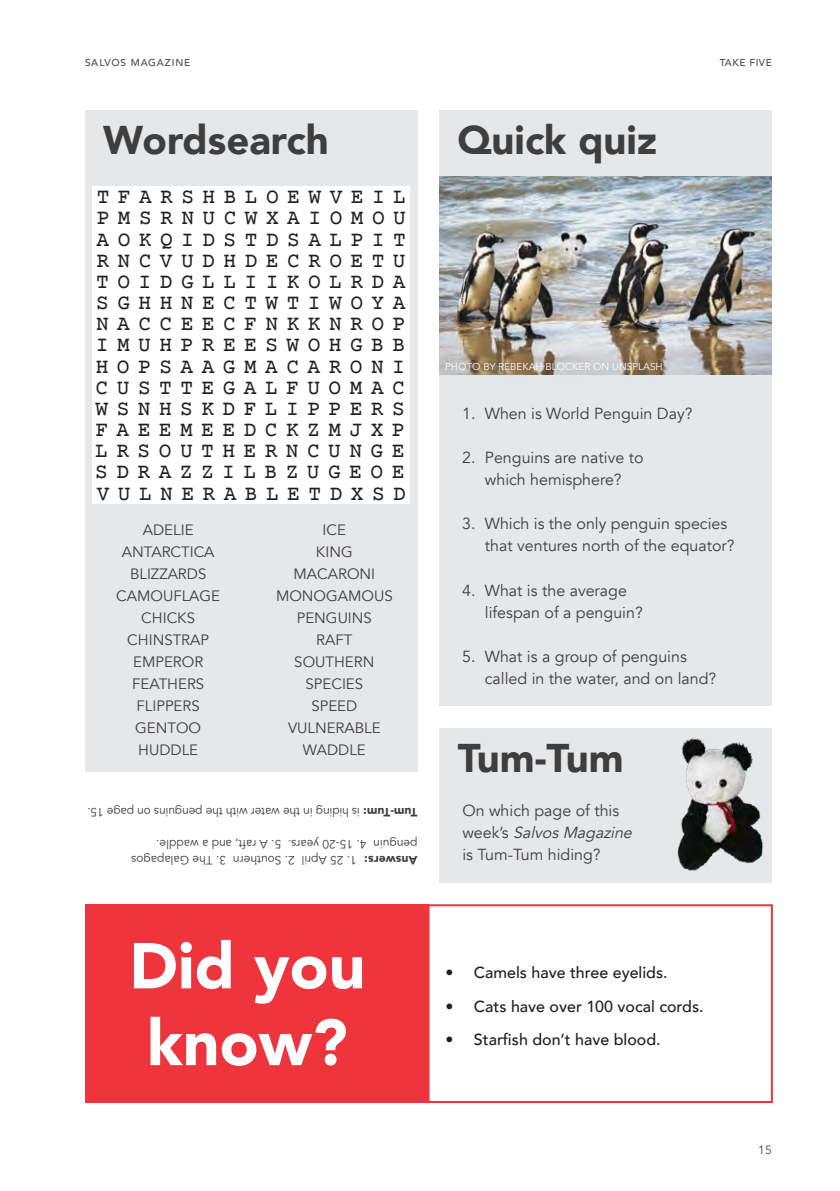
<style>
.page{position:relative;width:840px;height:1191px;background:#fff}
.page>*{position:absolute;margin:0;border:0;box-sizing:border-box;transform-origin:0 0}
.Trivia_Headings{font:900 64px/76.8px "Avenir";color:#fff}
.Trivia_Headings-2{font:900 40px "Avenir";color:#3e3e3f}
.t1{font:21.2px/21.2px "Courier Prime";letter-spacing:.395em;color:#231f20;text-align:justify}
.Body_-_Trivia_pag{font:16px/22px "Avenir";color:#3e3e3f}
.t2{font:500 16px "Avenir";color:#231f20}
.Body_-_Trivia_pag-2{font:15px/22px "Avenir";color:#3e3e3f;text-align:center}
.Quiz_Answers{font:12px/16px "Avenir";color:#3e3e3f}
.t3{font:12px "Avenir";color:#4b4c4d}
.Image_Credit{font:10px "Avenir";color:#fff}
.Page_name_-_Right{font:500 10px "Avenir";letter-spacing:.08em;color:#4b4c4d}
.Page_name_-_Right-2{font:500 10px "Avenir";letter-spacing:.06em;color:#4b4c4d}
.s1{font-weight:900}
.s2{font-style:italic}
</style>
<div class="page">
<div style="left:85px;top:904px;width:343px;height:199px;background:#ee343d"></div>
<div style="left:427px;top:904px;width:345px;height:199px;border:2px solid #ee343d"></div>
<div style="left:85px;top:110px;width:332px;height:662px;background:#e6e7e9"></div>
<div style="left:439px;top:110px;width:332px;height:596px;background:#e6e7e9"></div>
<div style="left:439px;top:728px;width:332px;height:154px;background:#e6e7e9"></div>
<img style="left:677px;top:739px;width:86px;height:132px">
<div style="left:92px;top:186px;width:318px;height:318px;background:#fff"></div>
<img style="left:439px;top:176px;width:332px;height:199px">
<div style="left:435px;top:351px;width:236px;height:29px;background:#231f20;opacity:.3"></div>
<p class="Page_name_-_Right" style="left:85px;top:54px;width:107px">SALVOS MAGAZINE</p>
<p class="Trivia_Headings-2" style="left:103px;top:106px;width:227px">Wordsearch</p>
<p class="Trivia_Headings-2" style="left:457px;top:106px;width:201px">Quick quiz</p>
<p class="Page_name_-_Right-2" style="left:719px;top:54px;width:54px">TAKE FIVE</p>
<p class="t1" style="left:95px;top:188px;width:312px">TFARSHBLOEWVEIL PMSRNUCWXAIOMOU AOKQIDSTDSALPIT RNCVUDHDECROETU TOIDGLLIIKOLRDA SGHHNECTWTIWOYA NACCEECFNKKNROP IMUHPREESWOHGBB HOPSAAGMACARONI CUSTTEGALFUOMAC WSNHSKDFLIPPERS FAEEMEEDCKZMJXP LRSOUTHERNCUNGE SDRAZZILBZUGEOE VULNERABLETDXSD</p>
<p class="Body_-_Trivia_pag-2" style="left:143px;top:519px;width:52px">ADELIE</p>
<p class="Body_-_Trivia_pag-2" style="left:122px;top:541px;width:94px">ANTARCTICA</p>
<p class="Body_-_Trivia_pag-2" style="left:130px;top:563px;width:78px">BLIZZARDS</p>
<p class="Body_-_Trivia_pag-2" style="left:116px;top:585px;width:105px">CAMOUFLAGE</p>
<p class="Body_-_Trivia_pag-2" style="left:141px;top:607px;width:55px">CHICKS</p>
<p class="Body_-_Trivia_pag-2" style="left:127px;top:629px;width:83px">CHINSTRAP</p>
<p class="Body_-_Trivia_pag-2" style="left:133px;top:651px;width:72px">EMPEROR</p>
<p class="Body_-_Trivia_pag-2" style="left:132px;top:673px;width:74px">FEATHERS</p>
<p class="Body_-_Trivia_pag-2" style="left:136px;top:695px;width:65px">FLIPPERS</p>
<p class="Body_-_Trivia_pag-2" style="left:135px;top:717px;width:67px">GENTOO</p>
<p class="Body_-_Trivia_pag-2" style="left:138px;top:739px;width:61px">HUDDLE</p>
<p class="Body_-_Trivia_pag-2" style="left:276px;top:519px;width:118px">ICE<br>KING<br>MACARONI<br>MONOGAMOUS<br>PENGUINS<br>RAFT<br>SOUTHERN<br>SPECIES<br>SPEED<br>VULNERABLE<br>WADDLE</p>
<p class="Quiz_Answers" style="left:417px;top:820px;width:331px;rotate:-180deg"><span class="s1">Tum-Tum:</span> is hiding in the water with the penguins on page 15.</p>
<p class="Quiz_Answers" style="left:417px;top:868px;width:262px;rotate:-180deg"><span class="s1">Answers:<br></span>penguin 4. 15-20 years. 5. A raft, and a waddle.</p>
<p class="Quiz_Answers" style="left:357px;top:868px;width:227px;rotate:-180deg">1. 25 April 2. Southern 3. The Galapagos</p>
<p class="Image_Credit" style="left:445px;top:360px;width:219px">PHOTO BY REBEKAH BLOCKER ON UNSPLASH</p>
<p class="Body_-_Trivia_pag" style="left:462px;top:403px;width:232px">1. When is World Penguin Day?</p>
<p class="Body_-_Trivia_pag" style="left:462px;top:447px;width:183px;text-align:center">2. Penguins are native to which hemisphere?</p>
<p class="Body_-_Trivia_pag" style="left:484px;top:513px;width:251px;text-indent:-23px">3. Which is the only penguin species that ventures north of the equator?</p>
<p class="Body_-_Trivia_pag" style="left:484px;top:579px;width:159px;text-indent:-23px">4. What is the average lifespan of a penguin?</p>
<p class="Body_-_Trivia_pag" style="left:484px;top:645px;width:233px;text-indent:-23px">5. What is a group of penguins called in the water, and on land?</p>
<p class="Trivia_Headings-2" style="left:457px;top:723px;width:167px">Tum-Tum</p>
<p class="Body_-_Trivia_pag" style="left:462px;top:800px;width:175px">On which page of this<br>w e e k ’s <span class="s2">SalvosMagazine </span>is Tum-Tum hiding?</p>
<p class="Trivia_Headings" style="left:129px;top:926px;width:237px">Did you know?</p>
<p class="t2" style="left:445px;top:958px;width:223px">• Camels have three eyelids.</p>
<p class="t2" style="left:445px;top:992px;width:259px">• Cats have over 100 vocal cords.</p>
<p class="t2" style="left:445px;top:1025px;width:216px">• Starfish don’t have blood.</p>
<p class="t3" style="left:757px;top:1142px;width:15px">15</p>
</div>
